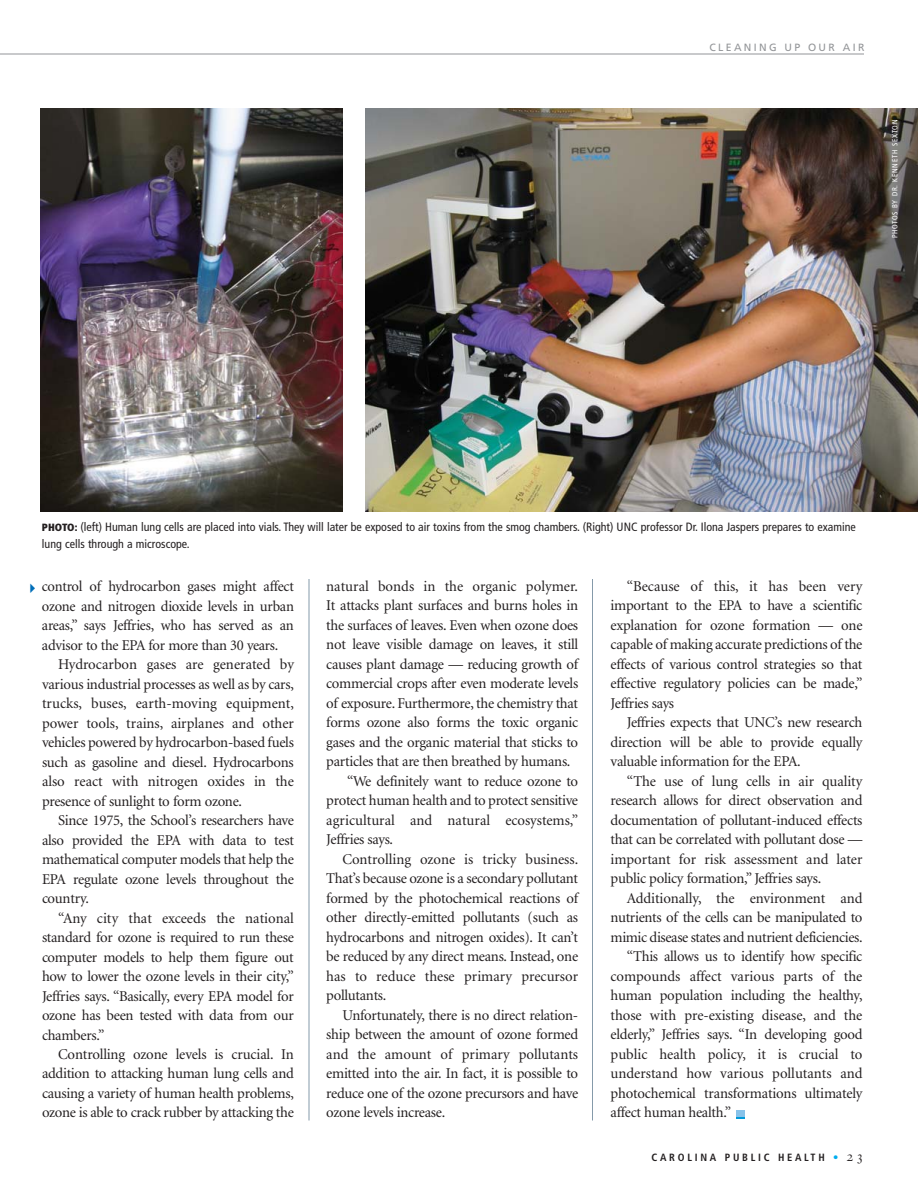
<style>
.page{position:relative;width:918px;height:1188px;background:#fff}
.page>*{position:absolute;margin:0;border:0;box-sizing:border-box;transform-origin:0 0}
.t1{font:15px "Minion";letter-spacing:-.02em;color:#231f20}
.t2{font:15px "Minion";color:#231f20}
.t3{font:condensed 12px/16.5px "Frutiger";color:#231f20}
.t4{font:700 condensed 10.5px "Frutiger";letter-spacing:.26em;color:#231f20}
.t5{font:10.5px "Frutiger";letter-spacing:.22em;color:#939598}
.t6{font:condensed 7.5px "Frutiger";letter-spacing:.095em;color:#fff}
.s1{font-weight:900;font-size:10.5px}
.s2{font-family:"Officina Sans";font-stretch:normal;color:#00adef}
.s3{font-family:"Bembo Expert";font-weight:400;font-stretch:normal;font-size:15px}
</style>
<div class="page">
<hr style="left:0;top:54px;width:864px;height:1px;background:#939598">
<svg style="left:736px;top:1116px;width:9px;height:2px"></svg>
<div style="left:736px;top:1110px;width:9px;height:6px;background:#88c2e9"></div>
<hr style="left:309px;top:579px;width:1px;height:541px;background:#859aaa">
<hr style="left:592px;top:579px;width:1px;height:541px;background:#859aaa">
<img style="left:40px;top:108px;width:302px;height:404px">
<img style="left:366px;top:108px;width:552px;height:404px">
<p class="t5" style="left:710px;top:43px;width:156px">CLEANING UP OUR AIR</p>
<p class="t6" style="left:892px;top:238px;width:120px;rotate:-90deg">PHOTOS BY DR. KENNETH SEXTON</p>
<p class="t3" style="left:42px;top:520px;width:815px"><span class="s1">PHOTO:</span> (left) Human lung cells are placed into vials. They will later be exposed to air toxins from the smog chambers. (Right) UNC professor Dr. Ilona Jaspers prepares to examine lung cells through a microscope.</p>
<p class="t1" style="left:42px;top:580px;width:253px">control of hydrocarbon gases might affect</p>
<p class="t1" style="left:42px;top:600px;width:253px">ozone and nitrogen dioxide levels in urban</p>
<p class="t1" style="left:42px;top:619px;width:253px">areas,” says Jeffries, who has served as an</p>
<p class="t1" style="left:42px;top:639px;width:238px">advisor to the EPA for more than 30 years.</p>
<p class="t2" style="left:58px;top:658px;width:237px">Hydrocarbon gases are generated by</p>
<p class="t1" style="left:42px;top:678px;width:253px">various industrial processes as well as by cars,</p>
<p class="t2" style="left:42px;top:697px;width:253px">trucks, buses, earth-moving equipment,</p>
<p class="t2" style="left:42px;top:717px;width:253px">power tools, trains, airplanes and other</p>
<p class="t1" style="left:42px;top:736px;width:253px">vehicles powered by hydrocarbon-based fuels</p>
<p class="t1" style="left:42px;top:756px;width:253px">such as gasoline and diesel. Hydrocarbons</p>
<p class="t2" style="left:42px;top:775px;width:253px">also react with nitrogen oxides in the</p>
<p class="t1" style="left:42px;top:795px;width:202px">presence of sunlight to form ozone.</p>
<p class="t1" style="left:58px;top:814px;width:237px">Since 1975, the School’s researchers have</p>
<p class="t1" style="left:42px;top:834px;width:253px">also provided the EPA with data to test</p>
<p class="t1" style="left:42px;top:853px;width:253px">mathematical computer models that help the</p>
<p class="t1" style="left:42px;top:873px;width:253px">EPA regulate ozone levels throughout the</p>
<p class="t1" style="left:42px;top:892px;width:49px">country.</p>
<p class="t2" style="left:58px;top:912px;width:237px">“Any city that exceeds the national</p>
<p class="t1" style="left:42px;top:931px;width:253px">standard for ozone is required to run these</p>
<p class="t1" style="left:42px;top:951px;width:253px">computer models to help them figure out</p>
<p class="t1" style="left:42px;top:970px;width:253px">how to lower the ozone levels in their city,”</p>
<p class="t1" style="left:42px;top:990px;width:253px">Jeffries says. “Basically, every EPA model for</p>
<p class="t1" style="left:42px;top:1009px;width:253px">ozone has been tested with data from our</p>
<p class="t1" style="left:42px;top:1029px;width:64px">chambers.”</p>
<p class="t1" style="left:58px;top:1048px;width:237px">Controlling ozone levels is crucial. In</p>
<p class="t1" style="left:42px;top:1068px;width:253px">addition to attacking human lung cells and</p>
<p class="t1" style="left:42px;top:1087px;width:253px">causing a variety of human health problems,</p>
<p class="t1" style="left:42px;top:1107px;width:253px">ozone is able to crack rubber by attacking the</p>
<p class="t2" style="left:326px;top:580px;width:253px">natural bonds in the organic polymer.</p>
<p class="t1" style="left:326px;top:600px;width:253px">It attacks plant surfaces and burns holes in</p>
<p class="t1" style="left:326px;top:619px;width:253px">the surfaces of leaves. Even when ozone does</p>
<p class="t1" style="left:326px;top:639px;width:253px">not leave visible damage on leaves, it still</p>
<p class="t1" style="left:326px;top:658px;width:253px">causes plant damage — reducing growth of</p>
<p class="t1" style="left:326px;top:678px;width:253px">commercial crops after even moderate levels</p>
<p class="t1" style="left:326px;top:697px;width:253px">of exposure. Furthermore, the chemistry that</p>
<p class="t1" style="left:326px;top:717px;width:253px">forms ozone also forms the toxic organic</p>
<p class="t1" style="left:326px;top:736px;width:253px">gases and the organic material that sticks to</p>
<p class="t1" style="left:326px;top:756px;width:246px">particles that are then breathed by humans.</p>
<p class="t1" style="left:347px;top:775px;width:233px">“We definitely want to reduce ozone to</p>
<p class="t1" style="left:326px;top:795px;width:253px">protect human health and to protect sensitive</p>
<p class="t2" style="left:326px;top:814px;width:253px">agricultural and natural ecosystems,”</p>
<p class="t1" style="left:326px;top:834px;width:68px">Jeffries says.</p>
<p class="t2" style="left:342px;top:853px;width:237px">Controlling ozone is tricky business.</p>
<p class="t1" style="left:326px;top:873px;width:253px">That’s because ozone is a secondary pollutant</p>
<p class="t1" style="left:326px;top:892px;width:253px">formed by the photochemical reactions of</p>
<p class="t1" style="left:326px;top:912px;width:253px">other directly-emitted pollutants (such as</p>
<p class="t1" style="left:326px;top:931px;width:253px">hydrocarbons and nitrogen oxides). It can’t</p>
<p class="t1" style="left:326px;top:951px;width:253px">be reduced by any direct means. Instead, one</p>
<p class="t2" style="left:326px;top:970px;width:253px">has to reduce these primary precursor</p>
<p class="t1" style="left:326px;top:990px;width:62px">pollutants.</p>
<p class="t1" style="left:342px;top:1009px;width:237px">Unfortunately, there is no direct relation-</p>
<p class="t1" style="left:326px;top:1029px;width:253px">ship between the amount of ozone formed</p>
<p class="t2" style="left:326px;top:1048px;width:253px">and the amount of primary pollutants</p>
<p class="t1" style="left:326px;top:1068px;width:253px">emitted into the air. In fact, it is possible to</p>
<p class="t1" style="left:326px;top:1087px;width:253px">reduce one of the ozone precursors and have</p>
<p class="t1" style="left:326px;top:1107px;width:121px">ozone levels increase.</p>
<p class="t2" style="left:627px;top:580px;width:237px">“Because of this, it has been very</p>
<p class="t1" style="left:611px;top:600px;width:253px">important to the EPA to have a scientific</p>
<p class="t1" style="left:611px;top:619px;width:253px">explanation for ozone formation — one</p>
<p class="t1" style="left:611px;top:639px;width:253px">capable of making accurate predictions of the</p>
<p class="t1" style="left:611px;top:658px;width:253px">effects of various control strategies so that</p>
<p class="t1" style="left:611px;top:678px;width:253px">effective regulatory policies can be made,”</p>
<p class="t1" style="left:611px;top:697px;width:65px">Jeffries says</p>
<p class="t1" style="left:627px;top:717px;width:237px">Jeffries expects that UNC’s new research</p>
<p class="t1" style="left:611px;top:736px;width:253px">direction will be able to provide equally</p>
<p class="t1" style="left:611px;top:756px;width:192px">valuable information for the EPA.</p>
<p class="t1" style="left:627px;top:775px;width:237px">“The use of lung cells in air quality</p>
<p class="t1" style="left:611px;top:795px;width:253px">research allows for direct observation and</p>
<p class="t1" style="left:611px;top:814px;width:253px">documentation of pollutant-induced effects</p>
<p class="t1" style="left:611px;top:834px;width:253px">that can be correlated with pollutant dose —</p>
<p class="t1" style="left:611px;top:853px;width:253px">important for risk assessment and later</p>
<p class="t1" style="left:611px;top:873px;width:212px">public policy formation,” Jeffries says.</p>
<p class="t1" style="left:627px;top:892px;width:237px">Additionally, the environment and</p>
<p class="t1" style="left:611px;top:912px;width:253px">nutrients of the cells can be manipulated to</p>
<p class="t1" style="left:611px;top:931px;width:253px">mimic disease states and nutrient deficiencies.</p>
<p class="t1" style="left:627px;top:951px;width:237px">“This allows us to identify how specific</p>
<p class="t2" style="left:611px;top:970px;width:253px">compounds affect various parts of the</p>
<p class="t1" style="left:611px;top:990px;width:253px">human population including the healthy,</p>
<p class="t1" style="left:611px;top:1009px;width:253px">those with pre-existing disease, and the</p>
<p class="t1" style="left:611px;top:1029px;width:253px">elderly,” Jeffries says. “In developing good</p>
<p class="t2" style="left:611px;top:1048px;width:253px">public health policy, it is crucial to</p>
<p class="t2" style="left:611px;top:1068px;width:253px">understand how various pollutants and</p>
<p class="t1" style="left:611px;top:1087px;width:253px">photochemical transformations ultimately</p>
<p class="t1" style="left:611px;top:1107px;width:122px">affect human health.”</p>
<p class="t4" style="left:652px;top:1153px;width:213px">CAROLINA PUBLIC HEALTH <span class="s2">•</span> <span class="s3">23</span></p>
</div>
